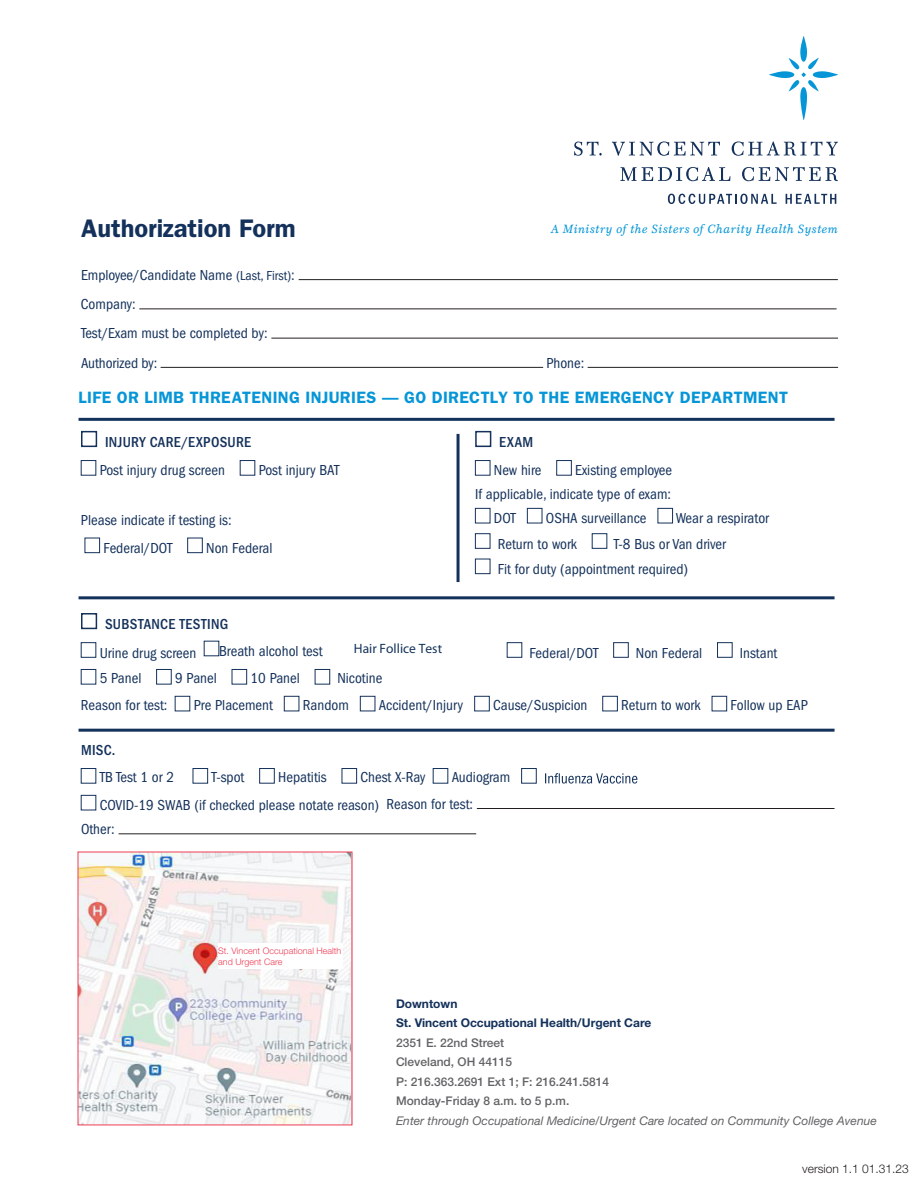
<style>
.page{position:relative;width:918px;height:1188px;background:#fff}
.page>*{position:absolute;margin:0;border:0;box-sizing:border-box;transform-origin:0 0}
.t1{font:600 25.5px "Franklin Gothic";color:#14315b}
.t2{font:600 16.5px "Franklin Gothic";letter-spacing:.02em;color:#0696d7}
.t3{font:condensed 15px/28.3px "ITC Franklin Gothic Std";color:#14315b}
.t4{font:500 condensed 15px/28.3px "ITC Franklin Gothic Std";letter-spacing:.02em;color:#14315b}
.t5{font:13.5px "Arial";color:#14335b}
.t6{font:500 12px "Helvetica Neue";color:#636366}
.t7{font:italic 12px "Helvetica Neue";color:#636366}
.t8{font:700 12px "Helvetica Neue";color:#14315b}
.t9{font:italic 12px "Mt.Augustine";letter-spacing:.065em;color:#0696d7}
.t10{font:300 12px "Helvetica Neue";color:#231f20}
.t11{font:italic condensed 10.5px "Franklin Gothic";letter-spacing:.015em;color:#636366}
.t12{font:300 9px "Helvetica Neue";color:#ee3d56}
.t13{font:300 9px "Helvetica Neue";color:#231f20}
.s1{font-size:13.5px}
.s2{font-weight:500}
.s3{font-weight:400}
.s4{font-style:normal;font-size:14.25px}
</style>
<div class="page">
<hr style="left:299px;top:279px;width:539px;height:1px;background:#231f20">
<hr style="left:139px;top:309px;width:698px;height:1px;background:#231f20">
<hr style="left:271px;top:338px;width:567px;height:1px;background:#231f20">
<hr style="left:161px;top:367px;width:382px;height:1px;background:#231f20">
<hr style="left:588px;top:367px;width:250px;height:1px;background:#231f20">
<svg style="left:769px;top:36px;width:69px;height:84px"></svg>
<svg style="left:620px;top:167px;width:218px;height:14px"></svg>
<svg style="left:732px;top:141px;width:106px;height:15px"></svg>
<svg style="left:574px;top:142px;width:28px;height:14px"></svg>
<svg style="left:612px;top:141px;width:108px;height:15px"></svg>
<svg style="left:668px;top:194px;width:109px;height:10px"></svg>
<svg style="left:786px;top:194px;width:50px;height:10px"></svg>
<hr style="left:457px;top:434px;width:3px;height:148px;background:#14315b">
<hr style="left:79px;top:418px;width:756px;height:3px;background:#14315b">
<hr style="left:79px;top:596px;width:756px;height:3px;background:#14315b">
<hr style="left:79px;top:729px;width:756px;height:3px;background:#14315b">
<div style="left:475px;top:431px;width:16px;height:16px;border:2px solid #14315b"></div>
<div style="left:475px;top:460px;width:15px;height:15px;border:1px solid #14315b"></div>
<div style="left:557px;top:460px;width:15px;height:15px;border:1px solid #14315b"></div>
<div style="left:475px;top:508px;width:15px;height:15px;border:1px solid #14315b"></div>
<div style="left:527px;top:508px;width:15px;height:15px;border:1px solid #14315b"></div>
<div style="left:658px;top:508px;width:15px;height:15px;border:1px solid #14315b"></div>
<div style="left:475px;top:534px;width:15px;height:15px;border:1px solid #14315b"></div>
<div style="left:592px;top:534px;width:15px;height:15px;border:1px solid #14315b"></div>
<div style="left:475px;top:559px;width:15px;height:15px;border:1px solid #14315b"></div>
<div style="left:81px;top:431px;width:16px;height:16px;border:2px solid #14315b"></div>
<div style="left:81px;top:460px;width:15px;height:15px;border:1px solid #14315b"></div>
<div style="left:240px;top:460px;width:15px;height:15px;border:1px solid #14315b"></div>
<div style="left:85px;top:538px;width:15px;height:15px;border:1px solid #14315b"></div>
<div style="left:187px;top:538px;width:16px;height:15px;border:1px solid #14315b"></div>
<div style="left:81px;top:613px;width:16px;height:16px;border:2px solid #14315b"></div>
<div style="left:81px;top:642px;width:15px;height:16px;border:1px solid #14315b"></div>
<div style="left:507px;top:642px;width:15px;height:16px;border:1px solid #14315b"></div>
<div style="left:613px;top:642px;width:15px;height:16px;border:1px solid #14315b"></div>
<div style="left:717px;top:642px;width:15px;height:16px;border:1px solid #14315b"></div>
<div style="left:81px;top:669px;width:15px;height:15px;border:1px solid #14315b"></div>
<div style="left:156px;top:669px;width:15px;height:15px;border:1px solid #14315b"></div>
<div style="left:232px;top:669px;width:15px;height:15px;border:1px solid #14315b"></div>
<div style="left:315px;top:669px;width:15px;height:15px;border:1px solid #14315b"></div>
<div style="left:175px;top:696px;width:15px;height:15px;border:1px solid #14315b"></div>
<div style="left:284px;top:696px;width:15px;height:15px;border:1px solid #14315b"></div>
<div style="left:360px;top:696px;width:15px;height:15px;border:1px solid #14315b"></div>
<div style="left:474px;top:696px;width:16px;height:15px;border:1px solid #14315b"></div>
<div style="left:603px;top:696px;width:15px;height:15px;border:1px solid #14315b"></div>
<div style="left:712px;top:696px;width:15px;height:15px;border:1px solid #14315b"></div>
<div style="left:81px;top:768px;width:15px;height:15px;border:1px solid #14315b"></div>
<div style="left:193px;top:768px;width:15px;height:15px;border:1px solid #14315b"></div>
<div style="left:259px;top:768px;width:16px;height:15px;border:1px solid #14315b"></div>
<div style="left:342px;top:768px;width:15px;height:15px;border:1px solid #14315b"></div>
<div style="left:433px;top:768px;width:15px;height:15px;border:1px solid #14315b"></div>
<div style="left:521px;top:768px;width:15px;height:15px;border:1px solid #14315b"></div>
<svg style="left:545px;top:773px;width:92px;height:11px"></svg>
<div style="left:81px;top:795px;width:15px;height:15px;border:1px solid #14315b"></div>
<hr style="left:477px;top:808px;width:358px;height:1px;background:#231f20">
<hr style="left:119px;top:834px;width:357px;height:1px;background:#231f20">
<img style="left:80px;top:854px;width:270px;height:269px">
<div style="left:218px;top:944px;width:125px;height:25px;background:#fff"></div>
<p class="t1" style="left:81px;top:213px;width:216px">Authorization Form</p>
<p class="t3" style="left:81px;top:260px;width:215px;line-height:29.2px">Employee/Candidate Name <span class="s1">(Last, First)</span>:<br>Company:<br>Test/Exam must be completed by:<br>Authorized by:</p>
<p class="t9" style="left:551px;top:224px;width:288px">A Ministry of the Sisters of Charity Health System</p>
<p class="t3" style="left:546px;top:349px;width:40px">Phone:</p>
<p class="t2" style="left:79px;top:387px;width:711px">LIFE OR LIMB THREATENING INJURIES — GO DIRECTLY TO THE EMERGENCY DEPARTMENT</p>
<p class="t3" style="left:100px;top:428px;width:153px;text-indent:5px"><span class="s2">INJURY CARE/EXPOSURE<br></span>Post injury drug screen</p>
<p class="t3" style="left:259px;top:456px;width:82px">Post injury BAT</p>
<p class="t3" style="left:104px;top:506px;width:130px;text-indent:-23px">Please indicate if testing is:<br>Federal/DOT</p>
<p class="t3" style="left:206px;top:534px;width:68px">Non Federal</p>
<p class="t3" style="left:494px;top:428px;width:49px;text-align:center"><span class="s2">EXAM<br></span>New hire</p>
<p class="t3" style="left:575px;top:456px;width:98px">Existing employee</p>
<p class="t3" style="left:475px;top:480px;width:197px">If applicable, indicate type of exam:</p>
<p class="t3" style="left:494px;top:504px;width:23px">DOT</p>
<p class="t3" style="left:546px;top:504px;width:102px">OSHA surveillance</p>
<p class="t3" style="left:676px;top:504px;width:95px">Wear a respirator</p>
<p class="t3" style="left:498px;top:530px;width:81px">Return to work</p>
<p class="t3" style="left:498px;top:531px;width:230px;line-height:25.3px;text-indent:116px">T-8 Bus or Van driver<br>Fit for duty (appointment required)</p>
<p class="t4" style="left:100px;top:610px;width:130px;text-indent:5px">SUBSTANCE TESTING<br><span class="s3">Urine drug screen</span></p>
<p class="t5" style="left:354px;top:641px;width:90px">Hair Follice Test</p>
<p class="t3" style="left:219px;top:637px;width:105px">Breath alcohol test</p>
<p class="t3" style="left:530px;top:639px;width:70px">Federal/DOT</p>
<p class="t3" style="left:636px;top:639px;width:68px">Non Federal</p>
<p class="t3" style="left:740px;top:639px;width:39px">Instant</p>
<p class="t3" style="left:100px;top:664px;width:43px">5 Panel</p>
<p class="t3" style="left:175px;top:664px;width:43px">9 Panel</p>
<p class="t3" style="left:251px;top:664px;width:51px">10 Panel</p>
<p class="t3" style="left:337px;top:664px;width:46px">Nicotine</p>
<p class="t3" style="left:81px;top:691px;width:88px">Reason for test:</p>
<p class="t3" style="left:194px;top:691px;width:81px">Pre Placement</p>
<p class="t3" style="left:303px;top:691px;width:47px">Random</p>
<p class="t3" style="left:379px;top:691px;width:86px">Accident/Injury</p>
<p class="t3" style="left:493px;top:691px;width:96px">Cause/Suspicion</p>
<p class="t3" style="left:621px;top:691px;width:81px">Return to work</p>
<p class="t3" style="left:731px;top:691px;width:79px">Follow up EAP</p>
<p class="t3" style="left:100px;top:737px;width:76px;line-height:26.8px;text-indent:-19px"><span class="s2">MISC.<br></span>TB Test 1 or 2</p>
<p class="t3" style="left:212px;top:763px;width:34px">T-spot</p>
<p class="t3" style="left:278px;top:763px;width:50px">Hepatitis</p>
<p class="t3" style="left:361px;top:763px;width:66px">Chest X-Ray</p>
<p class="t3" style="left:100px;top:763px;width:412px;text-indent:352px">Audiogram<br>COVID-19 SWAB (if checked please notate reason) Reason for test:</p>
<p class="t3" style="left:81px;top:815px;width:35px">Other:</p>
<p class="t12" style="left:218px;top:946px;width:125px">St. Vincent Occupational Health</p>
<p class="t12" style="left:218px;top:956px;width:66px">and Urgent Care</p>
<p class="t8" style="left:396px;top:996px;width:63px">Downtown</p>
<p class="t8" style="left:396px;top:1016px;width:257px">St. Vincent Occupational Health/Urgent Care</p>
<p class="t6" style="left:396px;top:1036px;width:110px">2351 E. 22nd Street</p>
<p class="t6" style="left:396px;top:1055px;width:118px">Cleveland, OH 44115</p>
<p class="t6" style="left:396px;top:1075px;width:215px">P: 216.363.2691 Ext 1; F: 216.241.5814</p>
<p class="t6" style="left:396px;top:1094px;width:175px">Monday-Friday 8 a.m. to 5 p.m.</p>
<p class="t7" style="left:396px;top:1113px;width:482px">Enter through Occupational Medicine/Urgent Care located on Community College Avenue</p>
<p class="t10" style="left:802px;top:1161px;width:108px">version 1.1 01.31.23</p>
<p class="t11" style="left:597px;top:1115px;width:231px"><span class="s4">*</span>Use urgent care entrance on right side of building</p>
<p class="t13" style="left:826px;top:1163px;width:82px">version 1.0 12.18.20</p>
</div>
